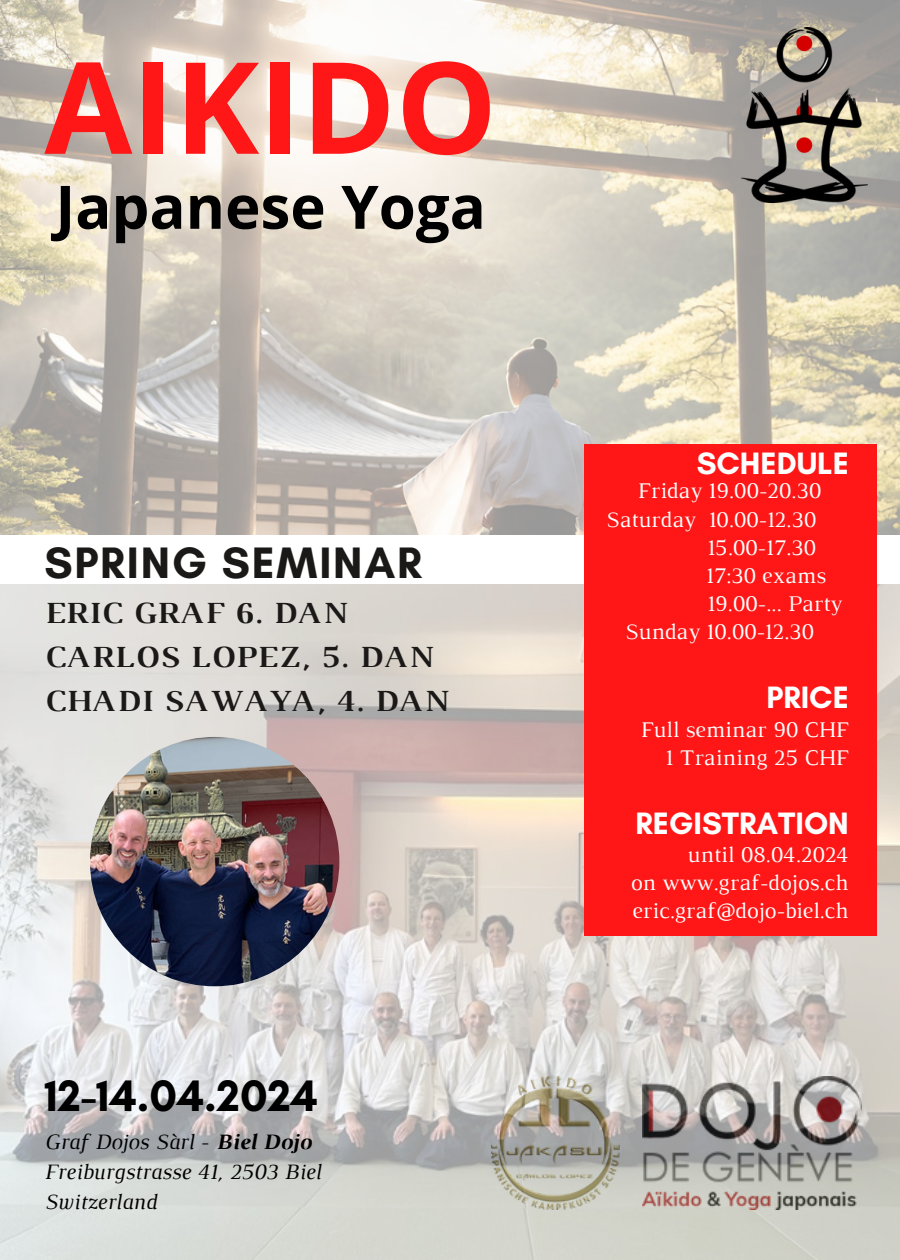
<style>
.page{position:relative;width:900px;height:1260px;background:#fff}
.page>*{position:absolute;margin:0;border:0;box-sizing:border-box;transform-origin:0 0}
.t1{font:700 127.5px "Open Sans";color:#ff1616}
.t2{font:700 60px "Open Sans";color:#000}
.t3{font:700 45px "Glacial Indifference";color:#000}
.t4{font:700 44.75px "Glacial Indifference";letter-spacing:.04em;color:#1b1918}
.t5{font:700 31.5px "Glacial Indifference";color:#fff}
.t6{font:700 31.25px "Luthier";letter-spacing:.04em;color:#1b1918}
.t7{font:22.75px "Luthier";color:#fff}
.t8{font:italic 22.5px "Luthier";color:#000}
.s1{font-weight:700}
</style>
<div class="page">
<img style="left:0;top:0;width:900px;height:534px">
<img style="left:742px;top:28px;width:125px;height:174px">
<img style="left:0;top:584px;width:900px;height:676px">
<div style="left:585px;top:444px;width:292px;height:492px;background:#ff1616"></div>
<img style="left:90px;top:737px;width:249px;height:249px;border-radius:50%">
<p class="t1" style="left:44px;top:18px;width:454px">AIKIDO</p>
<p class="t2" style="left:55px;top:165px;width:432px">Japanese Yoga</p>
<p class="t4" style="left:44px;top:535px;width:379px">SPRING SEMINAR</p>
<p class="t6" style="left:44px;top:602px;width:304px">ERIC GRAF 6. DAN</p>
<p class="t6" style="left:44px;top:646px;width:390px">CARLOS LOPEZ, 5. DAN</p>
<p class="t6" style="left:44px;top:689px;width:405px">CHADI SAWAYA, 4. DAN</p>
<p class="t3" style="left:44px;top:1069px;width:275px">12-14.04.2024</p>
<p class="t8" style="left:44px;top:1133px;width:267px">Graf Dojos Sàrl - <span class="s1">Biel Dojo</span></p>
<p class="t8" style="left:44px;top:1163px;width:278px">Freiburgstrasse 41, 2503 Biel</p>
<p class="t8" style="left:44px;top:1194px;width:114px">Switzerland</p>
<p class="t5" style="left:697px;top:444px;width:154px">SCHEDULE</p>
<p class="t7" style="left:638px;top:483px;width:185px">Friday 19.00-20.30</p>
<p class="t7" style="left:606px;top:511px;width:211px">Saturday 10.00-12.30</p>
<p class="t7" style="left:707px;top:539px;width:110px">15.00-17.30</p>
<p class="t7" style="left:706px;top:567px;width:121px">17:30 exams</p>
<p class="t7" style="left:707px;top:595px;width:137px">19.00-... Party</p>
<p class="t7" style="left:625px;top:623px;width:190px">Sunday 10.00-12.30</p>
<p class="t5" style="left:766px;top:678px;width:84px">PRICE</p>
<p class="t7" style="left:641px;top:721px;width:210px">Full seminar 90 CHF</p>
<p class="t7" style="left:666px;top:749px;width:185px">1 Training 25 CHF</p>
<p class="t5" style="left:635px;top:804px;width:215px">REGISTRATION</p>
<p class="t7" style="left:688px;top:846px;width:162px">until 08.04.2024</p>
<p class="t7" style="left:631px;top:875px;width:220px">on www.graf-dojos.ch</p>
<p class="t7" style="left:633px;top:903px;width:218px">eric.graf@dojo-biel.ch</p>
</div>
